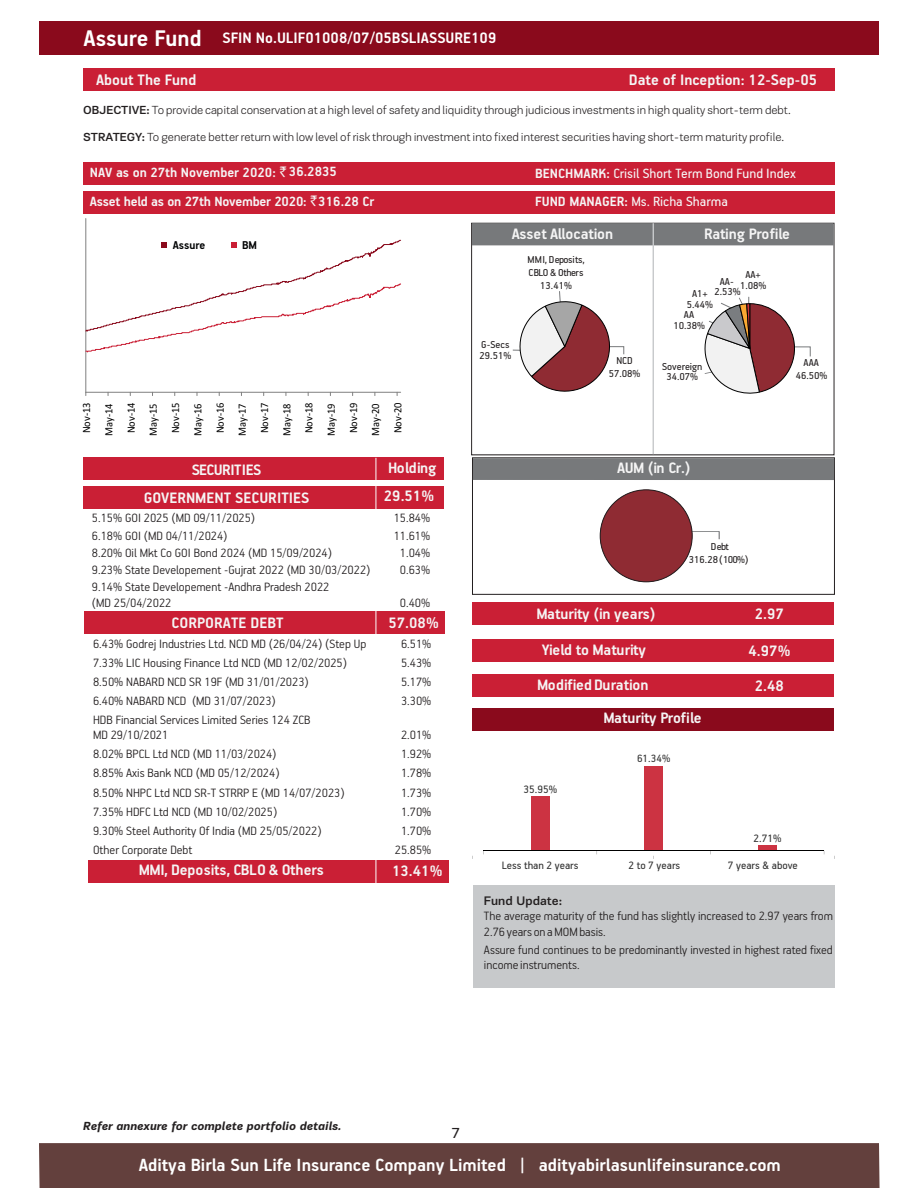
<style>
.page{position:relative;width:918px;height:1188px;background:#fff}
.page>*{position:absolute;margin:0;border:0;box-sizing:border-box;transform-origin:0 0}
.t1{font:700 19.8px "PF Handbook Pro";color:#fff}
.t2{font:700 16.95px "PF Handbook Pro";color:#f5f5f5}
.t3{font:700 16.95px "PF Handbook Pro";letter-spacing:-.02em;color:#f5f5f5}
.t4{font:700 16.95px "PF Handbook Pro";color:#fff}
.t5{font:700 16.95px "PF Handbook Pro";letter-spacing:-.03em;color:#f5f5f5}
.t6{font:15.45px "PF Encore Sans Pro";color:#231f20}
.t7{font:700 15px/29.4px "PF Handbook Pro";color:#f5f5f5}
.t8{font:15px/27.9px "PF Handbook Pro";color:#f5f5f5}
.t9{font:300 13.5px/15.3px "PF Handbook Pro";color:#231f20}
.t10{font:500 12.75px "PF Encore Sans Pro";color:#231f20}
.t11{font:700 12.75px "PF Handbook Pro";color:#020304}
.t12{font:300 12px "PF Encore Sans Pro";color:#231f20}
.t13{font:12px "PF Handbook Pro";color:#333}
.t14{font:italic 700 12px "PF Encore Sans Pro";color:#231f20}
.t15{font:11.85px "PF Handbook Pro";color:#333}
.t16{font:11.25px/10.6px "PF Handbook Pro";color:#231f20;text-align:center}
.t17{font:11.25px/12.8px "PF Handbook Pro";letter-spacing:-.03em;color:#231f20;text-align:center}
.t18{font:11.1px/22.2px "Calibri";color:#000;text-align:justify;scale:.94 1}
.s1{font-size:25.35px}
.s2{font-weight:500}
.s3{font-family:"Rupee";font-weight:400}
.s4{font-weight:700}
</style>
<div class="page">
<div style="left:39px;top:21px;width:840px;height:34px;background:#8a0a1c"></div>
<div style="left:83px;top:458px;width:361px;height:22px;background:#ca1f35"></div>
<div style="left:83px;top:68px;width:751px;height:23px;background:#ca1f35"></div>
<div style="left:83px;top:162px;width:751px;height:22px;background:#ca1f35"></div>
<div style="left:83px;top:192px;width:751px;height:22px;background:#ca1f35"></div>
<div style="left:39px;top:1143px;width:841px;height:45px;background:#63403d"></div>
<div style="left:83px;top:486px;width:361px;height:22px;background:#ca1f35"></div>
<div style="left:473px;top:885px;width:361px;height:103px;background:#c7c9cb"></div>
<div style="left:472px;top:674px;width:362px;height:22px;background:#ca1f35"></div>
<div style="left:472px;top:603px;width:362px;height:22px;background:#ca1f35"></div>
<div style="left:472px;top:457px;width:363px;height:138px;border:1px solid #231f20"></div>
<div style="left:472px;top:639px;width:362px;height:22px;background:#ca1f35"></div>
<div style="left:472px;top:709px;width:362px;height:22px;background:#8a0a1c"></div>
<svg style="left:693px;top:531px;width:27px;height:9px"></svg>
<div style="left:600px;top:489px;width:93px;height:93px;background:#8f2b33;border:1px solid #231f20;border-radius:50%"></div>
<div style="left:473px;top:458px;width:361px;height:22px;background:#77797b"></div>
<div style="left:472px;top:223px;width:362px;height:22px;background:#77797b"></div>
<hr style="left:653px;top:223px;width:1px;height:231px;background:#c7c9cb">
<div style="left:84px;top:612px;width:361px;height:22px;background:#ca1f35"></div>
<div style="left:88px;top:860px;width:360px;height:22px;background:#ca1f35"></div>
<hr style="left:375px;top:458px;width:2px;height:507px;background:#fff">
<div style="left:758px;top:845px;width:19px;height:6px;background:#cc3342"></div>
<div style="left:644px;top:767px;width:19px;height:84px;background:#cc3342"></div>
<div style="left:531px;top:796px;width:19px;height:55px;background:#cc3342"></div>
<hr style="left:483px;top:851px;width:341px;height:1px;background:#000">
<svg style="left:704px;top:296px;width:107px;height:98px"></svg>
<svg style="left:513px;top:291px;width:111px;height:101px"></svg>
<hr style="left:86px;top:219px;width:1px;height:173px;background:#808080">
<hr style="left:86px;top:392px;width:315px;height:1px;background:#808080">
<svg style="left:85px;top:240px;width:316px;height:113px"></svg>
<p class="t4" style="left:84px;top:31px;width:414px"><span class="s1">Assure Fund</span> SFIN No.ULIF01008/07/05BSLIASSURE109</p>
<p class="t2" style="left:96px;top:72px;width:102px">About The Fund</p>
<p class="t2" style="left:629px;top:72px;width:190px">Date of Inception: 12-Sep-05</p>
<p class="t12" style="left:83px;top:105px;width:709px"><span class="s2">OBJECTIVE:</span> To provide capital conservation at a high level of safety and liquidity through judicious investments in high quality short-term debt.</p>
<p class="t12" style="left:83px;top:132px;width:703px"><span class="s2">STRATEGY:</span> To generate better return with low level of risk through investment into fixed interest securities having short-term maturity profile.</p>
<p class="t7" style="left:90px;top:159px;width:286px">NAV as on 27th November 2020: <span class="s3">`</span> 36.2835<br>Asset held as on 27th November 2020: <span class="s3">`</span>316.28 Cr</p>
<p class="t11" style="left:173px;top:240px;width:34px">Assure</p>
<p class="t11" style="left:242px;top:240px;width:17px">BM</p>
<p class="t18" style="left:76px;top:436px;width:37px;rotate:-90deg">Nov-13<br>May-14<br>Nov-14<br>May-15<br>Nov-15<br>May-16<br>Nov-16<br>May-17<br>Nov-17<br>May-18<br>Nov-18<br>May-19<br>Nov-19<br>May-20<br>Nov-20</p>
<p class="t5" style="left:192px;top:462px;width:71px">SECURITIES</p>
<p class="t2" style="left:388px;top:461px;width:50px">Holding</p>
<p class="t2" style="left:144px;top:490px;width:167px">GOVERNMENT SECURITIES</p>
<p class="t2" style="left:384px;top:489px;width:52px">29.51%</p>
<p class="t9" style="left:92px;top:511px;width:165px">5.15% GOI 2025 (MD 09/11/2025)</p>
<p class="t9" style="left:394px;top:511px;width:38px">15.84%</p>
<p class="t9" style="left:92px;top:529px;width:137px">6.18% GOI (MD 04/11/2024)</p>
<p class="t9" style="left:394px;top:529px;width:38px">11.61%</p>
<p class="t9" style="left:92px;top:546px;width:242px">8.20% Oil Mkt Co GOI Bond 2024 (MD 15/09/2024)</p>
<p class="t9" style="left:400px;top:546px;width:32px">1.04%</p>
<p class="t9" style="left:92px;top:563px;width:280px">9.23% State Developement -Gujrat 2022 (MD 30/03/2022)</p>
<p class="t9" style="left:400px;top:563px;width:32px">0.63%</p>
<p class="t9" style="left:92px;top:580px;width:239px">9.14% State Developement -Andhra Pradesh 2022 (MD 25/04/2022</p>
<p class="t9" style="left:400px;top:595px;width:32px">0.40%</p>
<p class="t2" style="left:171px;top:615px;width:114px">CORPORATE DEBT</p>
<p class="t2" style="left:388px;top:615px;width:52px">57.08%</p>
<p class="t9" style="left:93px;top:637px;width:275px">6.43% Godrej Industries Ltd. NCD MD (26/04/24) (Step Up</p>
<p class="t9" style="left:401px;top:637px;width:32px">6.51%</p>
<p class="t9" style="left:93px;top:656px;width:255px">7.33% LIC Housing Finance Ltd NCD (MD 12/02/2025)</p>
<p class="t9" style="left:401px;top:656px;width:32px">5.43%</p>
<p class="t9" style="left:93px;top:675px;width:217px">8.50% NABARD NCD SR 19F (MD 31/01/2023)</p>
<p class="t9" style="left:401px;top:675px;width:32px">5.17%</p>
<p class="t9" style="left:93px;top:694px;width:184px">6.40% NABARD NCD (MD 31/07/2023)</p>
<p class="t9" style="left:401px;top:694px;width:32px">3.30%</p>
<p class="t9" style="left:93px;top:713px;width:219px">HDB Financial Services Limited Series 124 ZCB<br>MD 29/10/2021</p>
<p class="t9" style="left:401px;top:728px;width:32px">2.01%</p>
<p class="t9" style="left:93px;top:747px;width:185px">8.02% BPCL Ltd NCD (MD 11/03/2024)</p>
<p class="t9" style="left:401px;top:747px;width:32px">1.92%</p>
<p class="t9" style="left:93px;top:766px;width:188px">8.85% Axis Bank NCD (MD 05/12/2024)</p>
<p class="t9" style="left:401px;top:766px;width:32px">1.78%</p>
<p class="t9" style="left:93px;top:785px;width:253px">8.50% NHPC Ltd NCD SR-T STRRP E (MD 14/07/2023)</p>
<p class="t9" style="left:401px;top:785px;width:32px">1.73%</p>
<p class="t9" style="left:93px;top:805px;width:186px">7.35% HDFC Ltd NCD (MD 10/02/2025)</p>
<p class="t9" style="left:401px;top:805px;width:32px">1.70%</p>
<p class="t9" style="left:93px;top:824px;width:230px">9.30% Steel Authority Of India (MD 25/05/2022)</p>
<p class="t9" style="left:401px;top:824px;width:32px">1.70%</p>
<p class="t9" style="left:93px;top:843px;width:101px">Other Corporate Debt</p>
<p class="t9" style="left:395px;top:843px;width:38px">25.85%</p>
<p class="t3" style="left:139px;top:862px;width:187px">MMI, Deposits, CBLO &amp; Others</p>
<p class="t2" style="left:392px;top:863px;width:52px">13.41%</p>
<p class="t8" style="left:535px;top:160px;width:262px"><span class="s4">BENCHMARK:</span> Crisil Short Term Bond Fund Index<br><span class="s4">FUND MANAGER:</span> Ms. Richa Sharma</p>
<p class="t2" style="left:512px;top:227px;width:103px">Asset Allocation</p>
<p class="t3" style="left:704px;top:227px;width:87px">Rating Profile</p>
<p class="t17" style="left:527px;top:254px;width:59px">MMI, Deposits,<br>CBLO &amp; Others<br>13.41%</p>
<p class="t16" style="left:480px;top:339px;width:33px;line-height:11.1px;text-align:left">G-Secs<br>29.51%</p>
<p class="t16" style="left:609px;top:355px;width:33px;line-height:12.6px">NCD<br>57.08%</p>
<p class="t16" style="left:720px;top:270px;width:48px;line-height:10.2px;text-align:left;text-indent:26px">AA+<br>AA- 1.08%</p>
<p class="t16" style="left:715px;top:286px;width:28px">2.53%</p>
<p class="t16" style="left:687px;top:289px;width:28px">A1+<br>5.44%</p>
<p class="t16" style="left:673px;top:310px;width:33px">AA<br>10.38%</p>
<p class="t16" style="left:662px;top:362px;width:42px;line-height:10.1px">Sovereign<br>34.07%</p>
<p class="t16" style="left:796px;top:357px;width:33px;line-height:12.8px">AAA<br>46.50%</p>
<p class="t2" style="left:617px;top:461px;width:75px">AUM (in Cr.)</p>
<p class="t17" style="left:689px;top:541px;width:61px">Debt<br>316.28 (100%)</p>
<p class="t2" style="left:536px;top:606px;width:121px">Maturity (in years)</p>
<p class="t2" style="left:755px;top:606px;width:31px">2.97</p>
<p class="t3" style="left:542px;top:643px;width:106px">Yield to Maturity</p>
<p class="t2" style="left:749px;top:643px;width:43px">4.97%</p>
<p class="t2" style="left:537px;top:678px;width:113px">Modified Duration</p>
<p class="t2" style="left:755px;top:679px;width:31px">2.48</p>
<p class="t3" style="left:603px;top:711px;width:100px">Maturity Profile</p>
<p class="t13" style="left:523px;top:784px;width:35px">35.95%</p>
<p class="t15" style="left:637px;top:753px;width:35px">61.34%</p>
<p class="t13" style="left:753px;top:833px;width:30px">2.71%</p>
<p class="t13" style="left:502px;top:860px;width:78px">Less than 2 years</p>
<p class="t13" style="left:629px;top:860px;width:53px">2 to 7 years</p>
<p class="t13" style="left:728px;top:860px;width:71px">7 years &amp; above</p>
<p class="t10" style="left:484px;top:895px;width:80px">Fund Update:</p>
<p class="t9" style="left:484px;top:909px;width:351px">The average maturity of the fund has slightly increased to 2.97 years from<br>2.76years on a MOM basis.</p>
<p class="t9" style="left:484px;top:943px;width:350px">Assure fund continues to be predominantly invested in highest rated fixed income instruments.</p>
<p class="t14" style="left:83px;top:1121px;width:260px">Refer annexure for complete portfolio details.</p>
<p class="t6" style="left:451px;top:1127px;width:11px">7</p>
<h1 class="t1" style="left:139px;top:1156px;width:644px">Aditya Birla Sun Life Insurance Company Limited | adityabirlasunlifeinsurance.com</h1>
</div>
